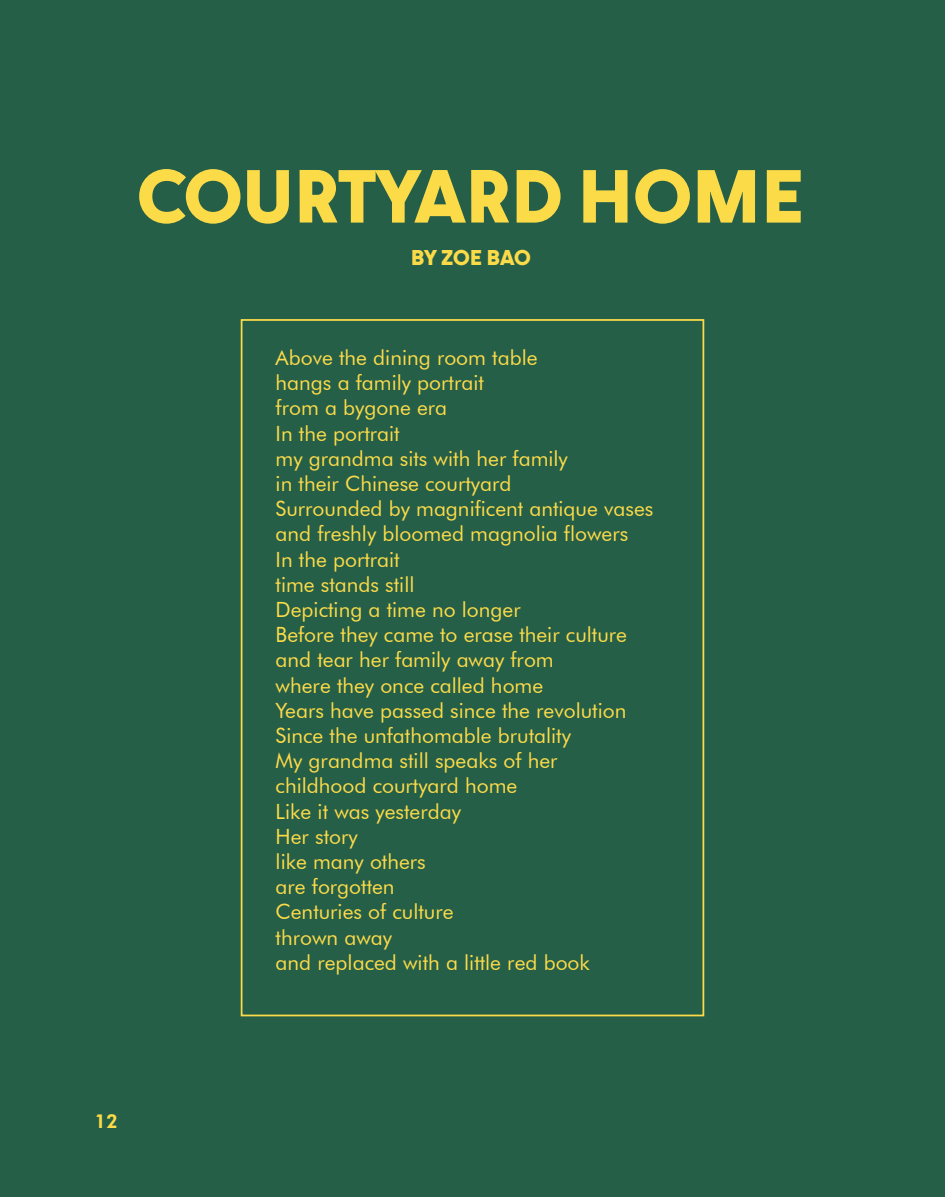
<style>
.page{position:relative;width:945px;height:1197px;background:#265f48}
.page>*{position:absolute;margin:0;border:0;box-sizing:border-box;transform-origin:0 0}
.t1{font:900 73.5px "Dystopian";color:#fcdb48}
.t2{font:21px "Futura BT";color:#fcdb48}
.t3{font:900 21px "Dystopian";letter-spacing:-.02em;color:#fcdb48}
.t4{font:800 19.25px "Futura BT";color:#fcdb48}
</style>
<div class="page">
<div style="left:241px;top:319px;width:463px;height:697px;border:2px solid #fcdb48"></div>
<p class="t1" style="left:137px;top:148px;width:669px">COURTYARD HOME</p>
<p class="t3" style="left:411px;top:243px;width:122px">BY ZOE BAO</p>
<p class="t2" style="left:276px;top:345px;width:263px">Above the dining room table</p>
<p class="t2" style="left:276px;top:370px;width:210px">hangs a family portrait</p>
<p class="t2" style="left:276px;top:395px;width:173px">from a bygone era</p>
<p class="t2" style="left:276px;top:420px;width:126px">In the portrait</p>
<p class="t2" style="left:276px;top:445px;width:294px">my grandma sits with her family</p>
<p class="t2" style="left:276px;top:471px;width:237px">in their Chinese courtyard</p>
<p class="t2" style="left:276px;top:496px;width:379px">Surrounded by magnificent antique vases</p>
<p class="t2" style="left:276px;top:521px;width:354px">and freshly bloomed magnolia flowers</p>
<p class="t2" style="left:276px;top:546px;width:126px">In the portrait</p>
<p class="t2" style="left:276px;top:571px;width:140px">time stands still</p>
<p class="t2" style="left:276px;top:597px;width:247px">Depicting a time no longer</p>
<p class="t2" style="left:276px;top:622px;width:353px">Before they came to erase their culture</p>
<p class="t2" style="left:276px;top:647px;width:280px">and tear her family away from</p>
<p class="t2" style="left:276px;top:672px;width:269px">where they once called home</p>
<p class="t2" style="left:276px;top:697px;width:352px">Years have passed since the revolution</p>
<p class="t2" style="left:276px;top:723px;width:297px">Since the unfathomable brutality</p>
<p class="t2" style="left:276px;top:748px;width:283px">My grandma still speaks of her</p>
<p class="t2" style="left:276px;top:773px;width:243px">childhood courtyard home</p>
<p class="t2" style="left:276px;top:798px;width:187px">Like it was yesterday</p>
<p class="t2" style="left:276px;top:823px;width:84px">Her story</p>
<p class="t2" style="left:276px;top:849px;width:152px">like many others</p>
<p class="t2" style="left:276px;top:874px;width:121px">are forgotten</p>
<p class="t2" style="left:276px;top:899px;width:179px">Centuries of culture</p>
<p class="t2" style="left:276px;top:924px;width:118px">thrown away</p>
<p class="t2" style="left:276px;top:949px;width:316px">and replaced with a little red book</p>
<p class="t4" style="left:94px;top:1109px;width:25px">12</p>
</div>
